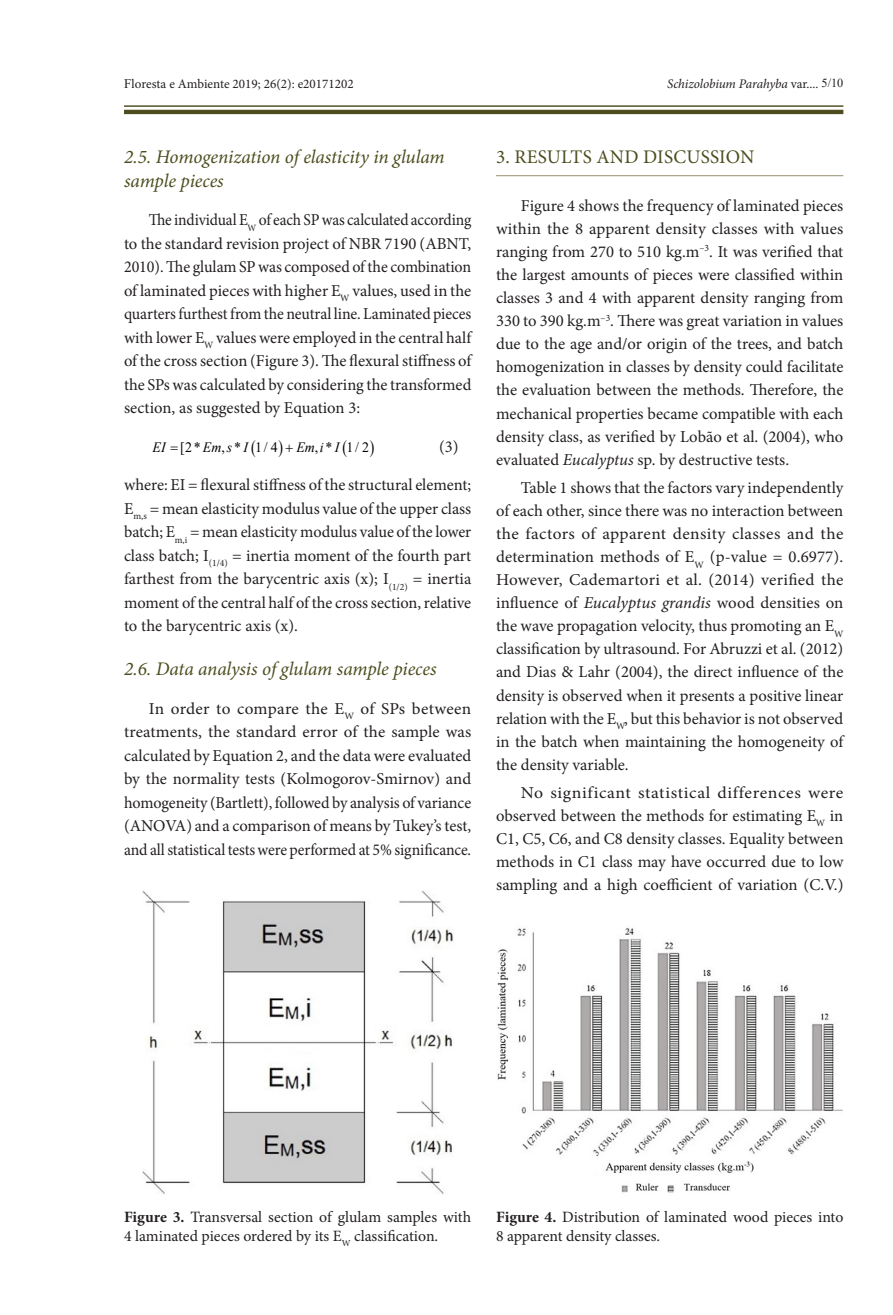
<style>
.page{position:relative;width:893px;height:1315px;background:#fff}
.page>*{position:absolute;margin:0;border:0;box-sizing:border-box;transform-origin:0 0}
.Heading2{font:italic 19.25px/23.8px "Minion Pro";letter-spacing:-.01em;color:#4d4d1f}
.Heading1{font:19.25px "Minion Pro";letter-spacing:.01em;color:#4d4d1f}
.Paragraph{font:16.62px/23.1px "Minion Pro";color:#231f20;text-align:justify}
.Paragraph-2{font:16.62px/23.4px "Minion Pro";color:#231f20;text-align:justify;scale:.94 1}
.ParagraphAlt{font:16.62px/23.4px "Minion Pro";color:#231f20;text-align:justify}
.Paragraph-3{font:16.62px/23.4px "Minion Pro";color:#231f20;text-align:justify;scale:1.04 1}
.Paragraph-4{font:16.62px/23.1px "Minion Pro";color:#231f20;text-align:justify;scale:1.07 1}
.FigureCaption{font:15.75px/18.9px "Minion Pro";color:#231f20}
.t1{font:italic 14.17px "Times New Roman";color:#000}
.t2{font:14.17px "Times New Roman";color:#000}
.t3{font:13.12px "Minion Pro";color:#231f20}
.t4{font:italic 13.12px "Minion Pro";letter-spacing:-.01em;color:#231f20}
.s1{font-family:"Times New Roman"}
.s2{font-style:normal}
.s3{font-family:"Times New Roman";font-style:normal;font-size:12.25px}
.s4{font-style:italic}
.s5{font-weight:700}
</style>
<div class="page">
<hr style="left:124px;top:110px;width:719px;height:4px;background:#4d4d1f">
<hr style="left:124px;top:105px;width:719px;height:2px;background:#4d4d1f">
<hr style="left:496px;top:175px;width:347px;height:1px;background:#959172">
<img style="left:142px;top:891px;width:311px;height:303px">
<img style="left:497px;top:927px;width:346px;height:266px">
<p class="t3" style="left:124px;top:75px;width:231px"><span class="s1">Fl</span>oresta e Ambiente 2019; 26(2): e20171202</p>
<p class="t4" style="left:667px;top:75px;width:178px">Schizolobium Parahyba <span class="s2">var....</span> <span class="s3">5/10</span></p>
<p class="Heading2" style="left:124px;top:145px;width:322px">2.5. Homogenization of elasticity in glulam sample pieces</p>
<p class="Paragraph-2" style="left:124px;top:208px;width:371px;text-indent:25px">The individual E<sub>W</sub> of each SP was calculated according to the standard revision project of NBR 7190 (ABNT, 2010). The glulam SP was composed of the combination of laminated pieces with higher E<sub>W</sub> values, used in the quarters furthest from the neutral line. Laminated pieces with lower E<sub>W</sub> values were employed in the central half of the cross section (Figure 3). The flexural stiffness of the SPs was calculated by considering the transformed section, as suggested by Equation 3:</p>
<p class="t1" style="left:153px;top:437px;width:15px">EI</p>
<p class="t1" style="left:180px;top:437px;width:69px"><span class="s2">[2*</span>Em s I</p>
<p class="t1" style="left:296px;top:437px;width:45px">Emi I</p>
<p class="t2" style="left:221px;top:437px;width:58px">, * 1/4</p>
<p class="t2" style="left:315px;top:437px;width:56px">, * 1/2</p>
<p class="Paragraph" style="left:439px;top:435px;width:21px">(3)</p>
<p class="ParagraphAlt" style="left:124px;top:473px;width:349px">where: EI = flexural stiffness of the structural element; E<sub>m,s</sub> = mean elasticity modulus value of the upper class batch; E<sub>m,i</sub> = mean elasticity modulus value of the lower class batch; I<sub>(1/4)</sub> = inertia moment of the fourth part farthest from the barycentric axis (x); I<sub>(1/2)</sub> = inertia moment of the central half of the cross section, relative to the barycentric axis (x).</p>
<p class="Heading2" style="left:124px;top:657px;width:314px">2.6. Data analysis of glulam sample pieces</p>
<p class="Paragraph-3" style="left:124px;top:696px;width:335px;text-indent:25px">In order to compare the E<sub>W</sub> of SPs between treatments, the standard error of the sample was calculated by Equation 2, and the data were evaluated by the normality tests (Kolmogorov-Smirnov) and homogeneity (Bartlett), followed by analysis of variance (ANOVA) and a comparison of means by Tukey’s test, and all statistical tests were performed at 5% significance.</p>
<p class="Heading1" style="left:496px;top:144px;width:260px">3. RESULTS AND DISCUSSION</p>
<p class="Paragraph" style="left:496px;top:194px;width:349px;text-indent:25px">Figure 4 shows the frequency of laminated pieces within the 8 apparent density classes with values ranging from 270 to 510 kg.m<sup>–3</sup>. It was verified that the largest amounts of pieces were classified within classes 3 and 4 with apparent density ranging from 330 to 390 kg.m<sup>–3</sup>. There was great variation in values due to the age and/or origin of the trees, and batch homogenization in classes by density could facilitate the evaluation between the methods. Therefore, the mechanical properties became compatible with each density class, as verified by Lobão et al. (2004), who evaluated <span class="s4">Eucalyptus</span> sp. by destructive tests.</p>
<p class="Paragraph" style="left:496px;top:476px;width:349px;text-indent:25px">Table 1 shows that the factors vary independently of each other, since there was no interaction between the factors of apparent density classes and the determination methods of E<sub>W</sub> (p-value = 0.6977).<br>However, Cademartori et al. (2014) verified the influence of <span class="s4">Eucalyptus grandis</span> wood densities on the wave propagation velocity, thus promoting an E<sub>W </sub>classification by ultrasound. For Abruzzi et al. (2012) and Dias &amp; Lahr (2004), the direct influence of the density is observed when it presents a positive linear relation with the E<sub>W</sub>, but this behavior is not observed in the batch when maintaining the homogeneity of the density variable.</p>
<p class="Paragraph-4" style="left:496px;top:781px;width:326px;text-indent:25px">No significant statistical differences were observed between the methods for estimating E<sub>W</sub> in C1, C5, C6, and C8 density classes. Equality between methods in C1 class may have occurred due to low sampling and a high coefficient of variation (C.V.)</p>
<p class="FigureCaption" style="left:124px;top:1207px;width:349px"><span class="s5">Figure 3.</span> Transversal section of glulam samples with<br>4 laminated pieces ordered by its E<sub>W</sub> classification.</p>
<p class="FigureCaption" style="left:496px;top:1207px;width:349px"><span class="s5">Figure 4.</span> Distribution of laminated wood pieces into<br>8 apparent density classes.</p>
</div>
